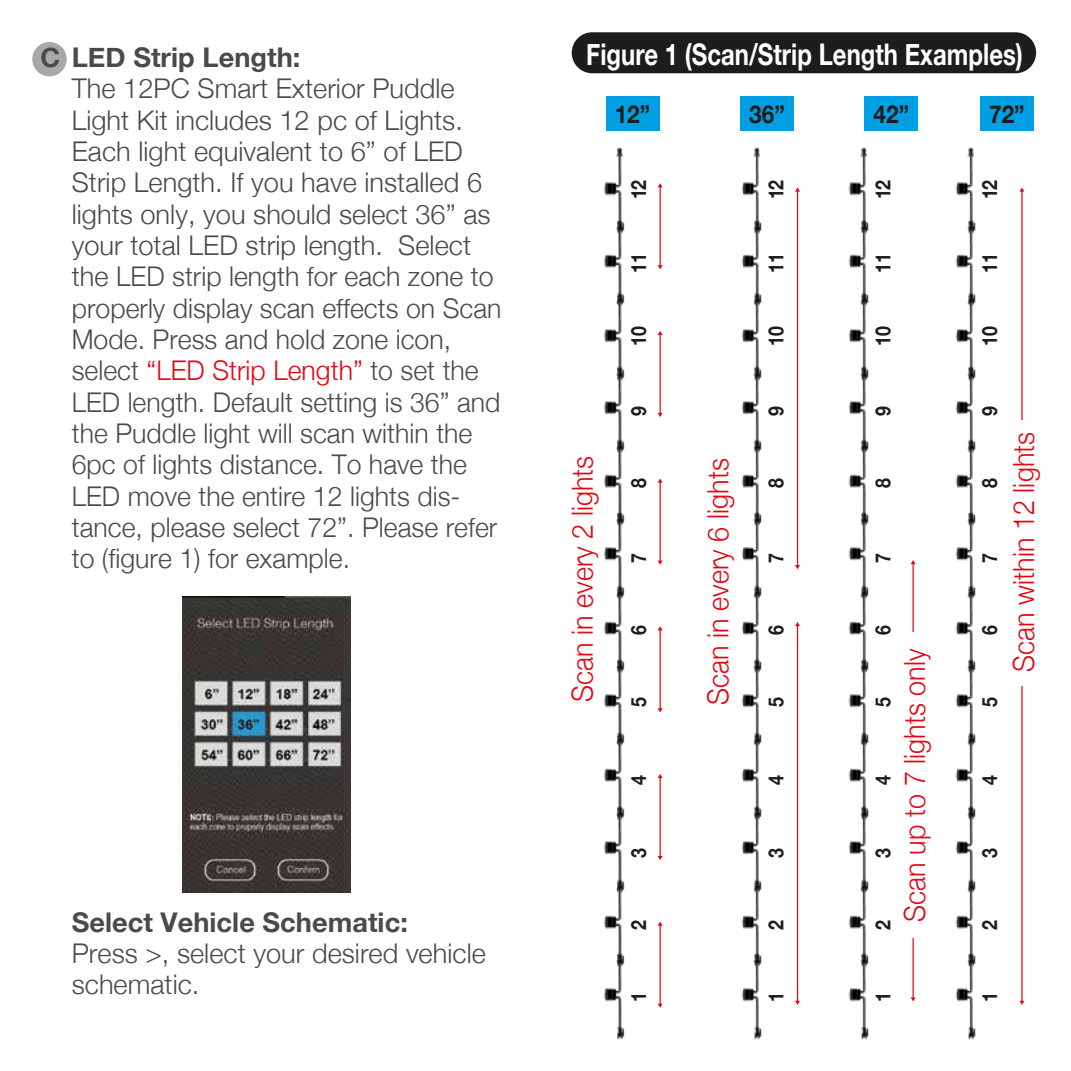
<style>
.page{position:relative;width:1071px;height:1071px;background:#fff}
.page>*{position:absolute;margin:0;border:0;box-sizing:border-box;transform-origin:0 0}
.t1{font:700 29.75px "Helvetica Neue";color:#fff;scale:.8 1}
.t2{font:300 29.22px "Helvetica Neue";color:#e30613;scale:.92 1}
.t3{font:300 27.12px/31.3px "Helvetica Neue";color:#4b4a4a}
.t4{font:700 27.12px "Helvetica Neue";color:#4b4a4a}
.t5{font:700 24.68px "Helvetica Neue";color:#1d1d1b;scale:.92 1}
.t6{font:700 20.82px "Helvetica Neue";color:#1d1d1b;scale:.85 1}
.s1{font-weight:700;font-size:26.6px}
.s2{font-weight:700}
.s3{color:#e30613}
</style>
<div class="page">
<div style="left:32px;top:42px;width:35px;height:34px;background:#a8a8a8;border-radius:50%"></div>
<img style="left:183px;top:596px;width:167px;height:297px">
<div style="left:572px;top:32px;width:464px;height:41px;background:#1d1d1b;border-radius:21px"></div>
<hr style="left:797px;top:625px;width:1px;height:376px;background:#e30613">
<svg style="left:795px;top:622px;width:5px;height:4px"></svg>
<svg style="left:795px;top:1001px;width:5px;height:4px"></svg>
<hr style="left:797px;top:191px;width:1px;height:375px;background:#e30613">
<svg style="left:795px;top:187px;width:5px;height:5px"></svg>
<svg style="left:795px;top:565px;width:5px;height:4px"></svg>
<hr style="left:913px;top:563px;width:1px;height:435px;background:#e30613">
<svg style="left:911px;top:560px;width:5px;height:4px"></svg>
<svg style="left:911px;top:997px;width:5px;height:5px"></svg>
<div style="left:865px;top:96px;width:53px;height:35px;background:#009fe3"></div>
<div style="left:890px;top:632px;width:50px;height:306px;background:#fff"></div>
<div style="left:741px;top:96px;width:53px;height:35px;background:#009fe3"></div>
<hr style="left:660px;top:925px;width:1px;height:79px;background:#e30613">
<svg style="left:658px;top:922px;width:5px;height:4px"></svg>
<svg style="left:658px;top:1004px;width:5px;height:4px"></svg>
<hr style="left:660px;top:777px;width:1px;height:80px;background:#e30613">
<svg style="left:658px;top:774px;width:5px;height:4px"></svg>
<svg style="left:658px;top:856px;width:5px;height:4px"></svg>
<hr style="left:660px;top:630px;width:1px;height:79px;background:#e30613">
<svg style="left:658px;top:626px;width:5px;height:4px"></svg>
<svg style="left:658px;top:708px;width:5px;height:4px"></svg>
<hr style="left:660px;top:482px;width:1px;height:79px;background:#e30613">
<svg style="left:658px;top:478px;width:5px;height:5px"></svg>
<svg style="left:658px;top:561px;width:5px;height:4px"></svg>
<hr style="left:660px;top:334px;width:1px;height:80px;background:#e30613">
<svg style="left:658px;top:331px;width:5px;height:4px"></svg>
<svg style="left:658px;top:413px;width:5px;height:4px"></svg>
<hr style="left:660px;top:187px;width:1px;height:79px;background:#e30613">
<svg style="left:658px;top:183px;width:5px;height:4px"></svg>
<svg style="left:658px;top:265px;width:5px;height:4px"></svg>
<div style="left:606px;top:96px;width:53px;height:35px;background:#009fe3"></div>
<div style="left:980px;top:96px;width:53px;height:35px;background:#009fe3"></div>
<hr style="left:1021px;top:191px;width:2px;height:810px;background:#e30613">
<svg style="left:1020px;top:187px;width:4px;height:5px"></svg>
<svg style="left:1020px;top:1001px;width:4px;height:4px"></svg>
<div style="left:999px;top:421px;width:50px;height:265px;background:#fff"></div>
<img style="left:955px;top:969px;width:21px;height:71px">
<img style="left:955px;top:894px;width:21px;height:75px">
<img style="left:955px;top:822px;width:21px;height:72px">
<img style="left:955px;top:747px;width:21px;height:75px">
<img style="left:955px;top:675px;width:21px;height:72px">
<img style="left:955px;top:600px;width:21px;height:75px">
<img style="left:955px;top:528px;width:21px;height:72px">
<img style="left:955px;top:455px;width:21px;height:73px">
<img style="left:955px;top:382px;width:21px;height:73px">
<img style="left:955px;top:308px;width:21px;height:74px">
<img style="left:955px;top:235px;width:21px;height:73px">
<img style="left:955px;top:147px;width:21px;height:88px">
<img style="left:848px;top:969px;width:21px;height:71px">
<img style="left:848px;top:894px;width:21px;height:75px">
<img style="left:848px;top:822px;width:21px;height:72px">
<img style="left:848px;top:747px;width:21px;height:75px">
<img style="left:848px;top:675px;width:21px;height:72px">
<img style="left:848px;top:600px;width:21px;height:75px">
<img style="left:848px;top:528px;width:21px;height:72px">
<img style="left:848px;top:455px;width:21px;height:73px">
<img style="left:848px;top:382px;width:21px;height:73px">
<img style="left:848px;top:308px;width:21px;height:74px">
<img style="left:848px;top:235px;width:21px;height:73px">
<img style="left:848px;top:147px;width:21px;height:88px">
<img style="left:741px;top:969px;width:21px;height:71px">
<img style="left:741px;top:894px;width:21px;height:75px">
<img style="left:741px;top:822px;width:21px;height:72px">
<img style="left:741px;top:747px;width:21px;height:75px">
<img style="left:741px;top:675px;width:21px;height:72px">
<img style="left:741px;top:600px;width:21px;height:75px">
<img style="left:741px;top:528px;width:21px;height:72px">
<img style="left:741px;top:455px;width:21px;height:73px">
<img style="left:741px;top:382px;width:21px;height:73px">
<img style="left:741px;top:308px;width:21px;height:74px">
<img style="left:741px;top:235px;width:21px;height:73px">
<img style="left:741px;top:147px;width:21px;height:88px">
<img style="left:604px;top:969px;width:21px;height:71px">
<img style="left:604px;top:894px;width:21px;height:75px">
<img style="left:604px;top:822px;width:21px;height:72px">
<img style="left:604px;top:747px;width:21px;height:75px">
<img style="left:604px;top:675px;width:21px;height:72px">
<img style="left:604px;top:600px;width:21px;height:75px">
<img style="left:604px;top:528px;width:21px;height:72px">
<img style="left:604px;top:455px;width:21px;height:73px">
<img style="left:604px;top:382px;width:21px;height:73px">
<img style="left:604px;top:308px;width:21px;height:74px">
<img style="left:604px;top:235px;width:21px;height:73px">
<img style="left:604px;top:147px;width:21px;height:88px">
<p class="t3" style="left:72px;top:40px;width:431px;text-indent:-31px"><span class="s1">C</span> <span class="s2">LED Strip Length:<br></span>The 12PC Smart Exterior Puddle Light Kit includes 12 pc of Lights.<br>Each light equivalent to 6” of LED Strip Length. If you have installed 6 lights only, you should select 36” as your total LED strip length. Select the LED strip length for each zone to properly display scan effects on Scan Mode. Press and hold zone icon, select <span class="s3">“LED Strip Length”</span> to set the LED length. Default setting is 36” and the Puddle light will scan within the 6pc of lights distance. To have the LED move the entire 12 lights dis&shy;tance, please select 72”. Please refer to (figure 1) for example.</p>
<p class="t4" style="left:72px;top:901px;width:338px">Select Vehicle Schematic:</p>
<p class="t3" style="left:72px;top:936px;width:416px">Press &gt;, select your desired vehicle schematic.</p>
<p class="t1" style="left:586px;top:31px;width:547px">Figure 1 (Scan/Strip Length Examples)</p>
<p class="t5" style="left:615px;top:95px;width:40px">12”</p>
<p class="t5" style="left:989px;top:95px;width:40px">72”</p>
<p class="t5" style="left:749px;top:95px;width:40px">36”</p>
<p class="t5" style="left:874px;top:95px;width:40px">42”</p>
<p class="t2" style="left:559px;top:702px;width:269px;rotate:-90deg">Scan in every 2 lights</p>
<p class="t6" style="left:622px;top:199px;width:25px;rotate:-90deg">12</p>
<p class="t6" style="left:622px;top:273px;width:25px;rotate:-90deg">11</p>
<p class="t6" style="left:622px;top:346px;width:25px;rotate:-90deg">10</p>
<p class="t6" style="left:622px;top:416px;width:13px;rotate:-90deg">9</p>
<p class="t6" style="left:622px;top:488px;width:13px;rotate:-90deg">8</p>
<p class="t6" style="left:622px;top:563px;width:13px;rotate:-90deg">7</p>
<p class="t6" style="left:622px;top:635px;width:13px;rotate:-90deg">6</p>
<p class="t6" style="left:622px;top:707px;width:13px;rotate:-90deg">5</p>
<p class="t6" style="left:622px;top:785px;width:13px;rotate:-90deg">4</p>
<p class="t6" style="left:622px;top:858px;width:13px;rotate:-90deg">3</p>
<p class="t6" style="left:622px;top:930px;width:13px;rotate:-90deg">2</p>
<p class="t6" style="left:622px;top:1002px;width:13px;rotate:-90deg">1</p>
<p class="t2" style="left:694px;top:705px;width:269px;rotate:-90deg">Scan in every 6 lights</p>
<p class="t6" style="left:760px;top:199px;width:25px;rotate:-90deg">12</p>
<p class="t6" style="left:760px;top:273px;width:25px;rotate:-90deg">11</p>
<p class="t6" style="left:760px;top:346px;width:25px;rotate:-90deg">10</p>
<p class="t6" style="left:760px;top:416px;width:13px;rotate:-90deg">9</p>
<p class="t6" style="left:760px;top:488px;width:13px;rotate:-90deg">8</p>
<p class="t6" style="left:760px;top:563px;width:13px;rotate:-90deg">7</p>
<p class="t6" style="left:760px;top:635px;width:13px;rotate:-90deg">6</p>
<p class="t6" style="left:760px;top:707px;width:13px;rotate:-90deg">5</p>
<p class="t6" style="left:760px;top:785px;width:13px;rotate:-90deg">4</p>
<p class="t6" style="left:760px;top:858px;width:13px;rotate:-90deg">3</p>
<p class="t6" style="left:760px;top:930px;width:13px;rotate:-90deg">2</p>
<p class="t6" style="left:760px;top:1002px;width:13px;rotate:-90deg">1</p>
<p class="t6" style="left:867px;top:199px;width:25px;rotate:-90deg">12</p>
<p class="t6" style="left:974px;top:199px;width:25px;rotate:-90deg">12</p>
<p class="t6" style="left:867px;top:273px;width:25px;rotate:-90deg">11</p>
<p class="t6" style="left:974px;top:273px;width:25px;rotate:-90deg">11</p>
<p class="t6" style="left:867px;top:346px;width:25px;rotate:-90deg">10</p>
<p class="t6" style="left:974px;top:346px;width:25px;rotate:-90deg">10</p>
<p class="t6" style="left:867px;top:416px;width:13px;rotate:-90deg">9</p>
<p class="t6" style="left:974px;top:416px;width:13px;rotate:-90deg">9</p>
<p class="t6" style="left:867px;top:488px;width:13px;rotate:-90deg">8</p>
<p class="t6" style="left:867px;top:563px;width:13px;rotate:-90deg">7</p>
<p class="t6" style="left:867px;top:635px;width:13px;rotate:-90deg">6</p>
<p class="t6" style="left:867px;top:707px;width:13px;rotate:-90deg">5</p>
<p class="t6" style="left:867px;top:785px;width:13px;rotate:-90deg">4</p>
<p class="t6" style="left:867px;top:858px;width:13px;rotate:-90deg">3</p>
<p class="t6" style="left:867px;top:930px;width:13px;rotate:-90deg">2</p>
<p class="t2" style="left:891px;top:922px;width:298px;rotate:-90deg">Scan up to 7 lights only</p>
<p class="t6" style="left:974px;top:488px;width:13px;rotate:-90deg">8</p>
<p class="t6" style="left:974px;top:563px;width:13px;rotate:-90deg">7</p>
<p class="t6" style="left:974px;top:635px;width:13px;rotate:-90deg">6</p>
<p class="t6" style="left:974px;top:707px;width:13px;rotate:-90deg">5</p>
<p class="t2" style="left:1000px;top:672px;width:262px;rotate:-90deg">Scan within 12 lights</p>
<p class="t6" style="left:974px;top:785px;width:13px;rotate:-90deg">4</p>
<p class="t6" style="left:974px;top:858px;width:13px;rotate:-90deg">3</p>
<p class="t6" style="left:974px;top:930px;width:13px;rotate:-90deg">2</p>
<p class="t6" style="left:867px;top:1002px;width:13px;rotate:-90deg">1</p>
<p class="t6" style="left:974px;top:1002px;width:13px;rotate:-90deg">1</p>
</div>
